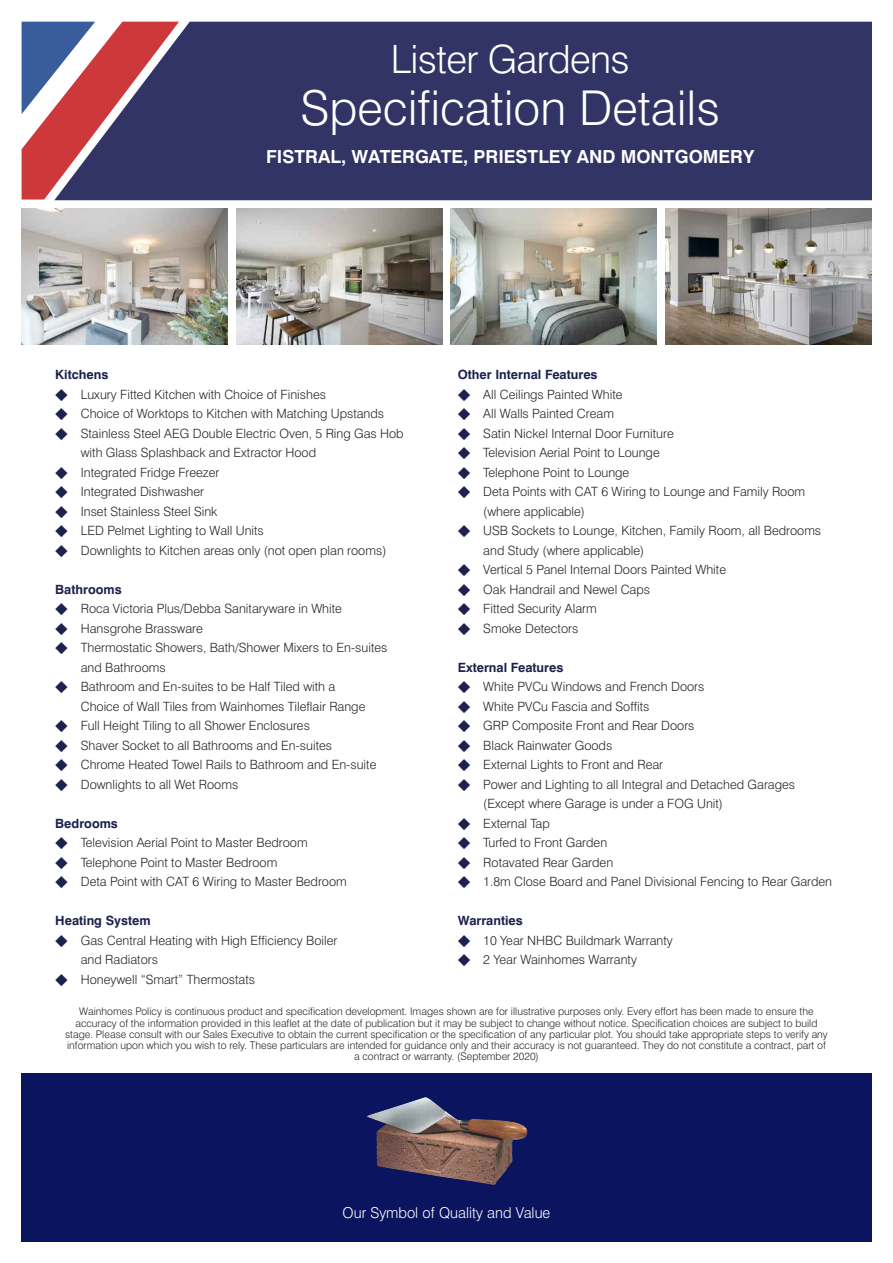
<style>
.page{position:relative;width:893px;height:1263px;background:#fff}
.page>*{position:absolute;margin:0;border:0;box-sizing:border-box;transform-origin:0 0}
.t1{font:300 48px "Swiss 721 BT";color:#fff}
.t2{font:300 39px "Swiss 721 BT";letter-spacing:-.015em;color:#fff}
.t3{font:700 18px "Swiss 721 BT";color:#fff}
.t4{font:300 15px "Swiss 721 BT";color:#fff}
.t5{font:300 12.75px/19.5px "Swiss 721 BT";color:#272526}
.t6{font:700 12.75px "Swiss 721 BT";color:#1c214d}
.t7{font:300 10.5px/11.2px "Swiss 721 BT";color:#272526;text-align:center}
.s1{color:#1c214d}
</style>
<div class="page">
<div style="left:179px;top:22px;width:693px;height:178px;background:#313465"></div>
<svg style="left:22px;top:22px;width:157px;height:178px"></svg>
<div style="left:21px;top:1074px;width:851px;height:168px;background:#0b145e"></div>
<img style="left:367px;top:1097px;width:161px;height:88px">
<img style="left:665px;top:208px;width:207px;height:136px">
<img style="left:451px;top:208px;width:206px;height:136px">
<img style="left:236px;top:208px;width:206px;height:136px">
<img style="left:21px;top:208px;width:206px;height:136px">
<h2 class="t2" style="left:391px;top:45px;width:241px">Lister Gardens</h2>
<h1 class="t1" style="left:301px;top:90px;width:421px">Specification Details</h1>
<h3 class="t3" style="left:266px;top:150px;width:490px">FISTRAL, WATERGATE, PRIESTLEY AND MONTGOMERY</h3>
<p class="t6" style="left:55px;top:370px;width:55px">Kitchens</p>
<p class="t5" style="left:55px;top:386px;width:272px"><span class="s1">◆</span> Luxury Fitted Kitchen with Choice of Finishes</p>
<p class="t5" style="left:55px;top:405px;width:330px"><span class="s1">◆</span> Choice of Worktops to Kitchen with Matching Upstands</p>
<p class="t5" style="left:81px;top:425px;width:324px;text-indent:-26px"><span class="s1">◆</span> Stainless Steel AEG Double Electric Oven, 5 Ring Gas Hob with Glass Splashback and Extractor Hood</p>
<p class="t5" style="left:55px;top:464px;width:166px"><span class="s1">◆</span> Integrated Fridge Freezer</p>
<p class="t5" style="left:55px;top:483px;width:150px"><span class="s1">◆</span> Integrated Dishwasher</p>
<p class="t5" style="left:55px;top:503px;width:164px"><span class="s1">◆</span> Inset Stainless Steel Sink</p>
<p class="t5" style="left:55px;top:522px;width:210px"><span class="s1">◆</span> LED Pelmet Lighting to Wall Units</p>
<p class="t5" style="left:55px;top:542px;width:333px"><span class="s1">◆</span> Downlights to Kitchen areas only (not open plan rooms)</p>
<p class="t6" style="left:55px;top:584px;width:68px">Bathrooms</p>
<p class="t5" style="left:55px;top:600px;width:288px"><span class="s1">◆</span> Roca Victoria Plus/Debba Sanitaryware in White</p>
<p class="t5" style="left:55px;top:620px;width:149px"><span class="s1">◆</span> Hansgrohe Brassware</p>
<p class="t5" style="left:81px;top:639px;width:308px;text-indent:-26px"><span class="s1">◆</span> Thermostatic Showers, Bath/Shower Mixers to En-suites and Bathrooms</p>
<p class="t5" style="left:81px;top:678px;width:286px;text-indent:-26px"><span class="s1">◆</span> Bathroom and En-suites to be Half Tiled with a<br>Choice of Wall Tiles from Wainhomes Tileflair Range</p>
<p class="t5" style="left:55px;top:717px;width:256px"><span class="s1">◆</span> Full Height Tiling to all Shower Enclosures</p>
<p class="t5" style="left:55px;top:737px;width:278px"><span class="s1">◆</span> Shaver Socket to all Bathrooms and En-suites</p>
<p class="t5" style="left:55px;top:756px;width:323px"><span class="s1">◆</span> Chrome Heated Towel Rails to Bathroom and En-suite</p>
<p class="t5" style="left:55px;top:776px;width:184px"><span class="s1">◆</span> Downlights to all Wet Rooms</p>
<p class="t6" style="left:55px;top:818px;width:64px">Bedrooms</p>
<p class="t5" style="left:55px;top:834px;width:254px"><span class="s1">◆</span> Television Aerial Point to Master Bedroom</p>
<p class="t5" style="left:55px;top:854px;width:224px"><span class="s1">◆</span> Telephone Point to Master Bedroom</p>
<p class="t5" style="left:55px;top:873px;width:293px"><span class="s1">◆</span> Deta Point with CAT 6 Wiring to Master Bedroom</p>
<p class="t6" style="left:55px;top:916px;width:97px">Heating System</p>
<p class="t5" style="left:81px;top:932px;width:258px;text-indent:-26px"><span class="s1">◆</span> Gas Central Heating with High Efficiency Boiler and Radiators</p>
<p class="t5" style="left:55px;top:971px;width:201px"><span class="s1">◆</span> Honeywell “Smart” Thermostats</p>
<p class="t6" style="left:458px;top:370px;width:141px">Other Internal Features</p>
<p class="t5" style="left:458px;top:386px;width:166px"><span class="s1">◆</span> All Ceilings Painted White</p>
<p class="t5" style="left:458px;top:405px;width:158px"><span class="s1">◆</span> All Walls Painted Cream</p>
<p class="t5" style="left:458px;top:425px;width:217px"><span class="s1">◆</span> Satin Nickel Internal Door Furniture</p>
<p class="t5" style="left:458px;top:444px;width:203px"><span class="s1">◆</span> Television Aerial Point to Lounge</p>
<p class="t5" style="left:458px;top:464px;width:173px"><span class="s1">◆</span> Telephone Point to Lounge</p>
<p class="t5" style="left:483px;top:483px;width:323px;text-indent:-26px"><span class="s1">◆</span> Deta Points with CAT 6 Wiring to Lounge and Family Room (where applicable)</p>
<p class="t5" style="left:483px;top:522px;width:339px;text-indent:-26px"><span class="s1">◆</span> USB Sockets to Lounge, Kitchen, Family Room, all Bedrooms and Study (where applicable)</p>
<p class="t5" style="left:458px;top:561px;width:270px"><span class="s1">◆</span> Vertical 5 Panel Internal Doors Painted White</p>
<p class="t5" style="left:458px;top:581px;width:194px"><span class="s1">◆</span> Oak Handrail and Newel Caps</p>
<p class="t5" style="left:458px;top:600px;width:140px"><span class="s1">◆</span> Fitted Security Alarm</p>
<p class="t5" style="left:458px;top:620px;width:122px"><span class="s1">◆</span> Smoke Detectors</p>
<p class="t6" style="left:458px;top:662px;width:107px">External Features</p>
<p class="t5" style="left:458px;top:678px;width:248px"><span class="s1">◆</span> White PVCu Windows and French Doors</p>
<p class="t5" style="left:458px;top:698px;width:193px"><span class="s1">◆</span> White PVCu Fascia and Soffits</p>
<p class="t5" style="left:458px;top:717px;width:238px"><span class="s1">◆</span> GRP Composite Front and Rear Doors</p>
<p class="t5" style="left:458px;top:737px;width:156px"><span class="s1">◆</span> Black Rainwater Goods</p>
<p class="t5" style="left:458px;top:756px;width:207px"><span class="s1">◆</span> External Lights to Front and Rear</p>
<p class="t5" style="left:483px;top:776px;width:313px;text-indent:-26px"><span class="s1">◆</span> Power and Lighting to all Integral and Detached Garages (Except where Garage is under a FOG Unit)</p>
<p class="t5" style="left:458px;top:815px;width:94px"><span class="s1">◆</span> External Tap</p>
<p class="t5" style="left:458px;top:834px;width:151px"><span class="s1">◆</span> Turfed to Front Garden</p>
<p class="t5" style="left:458px;top:854px;width:157px"><span class="s1">◆</span> Rotavated Rear Garden</p>
<p class="t5" style="left:458px;top:873px;width:376px"><span class="s1">◆</span> 1.8m Close Board and Panel Divisional Fencing to Rear Garden</p>
<p class="t6" style="left:458px;top:916px;width:67px">Warranties</p>
<p class="t5" style="left:458px;top:932px;width:217px"><span class="s1">◆</span> 10 Year NHBC Buildmark Warranty</p>
<p class="t5" style="left:458px;top:951px;width:181px"><span class="s1">◆</span> 2 Year Wainhomes Warranty</p>
<p class="t7" style="left:65px;top:1007px;width:764px">Wainhomes Policy is continuous product and specification development. Images shown are for illustrative purposes only. Every effort has been made to ensure the accuracy of the information provided in this leaflet at the date of publication but it may be subject to change without notice. Specification choices are subject to build stage. Please consult with our Sales Executive to obtain the current specification or the specification of any particular plot. You should take appropriate steps to verify any information upon which you wish to rely. These particulars are intended for guidance only and their accuracy is not guaranteed. They do not constitute a contract, part of a contract or warranty. (September 2020)</p>
<p class="t4" style="left:343px;top:1207px;width:209px">Our Symbol of Quality and Value</p>
</div>
